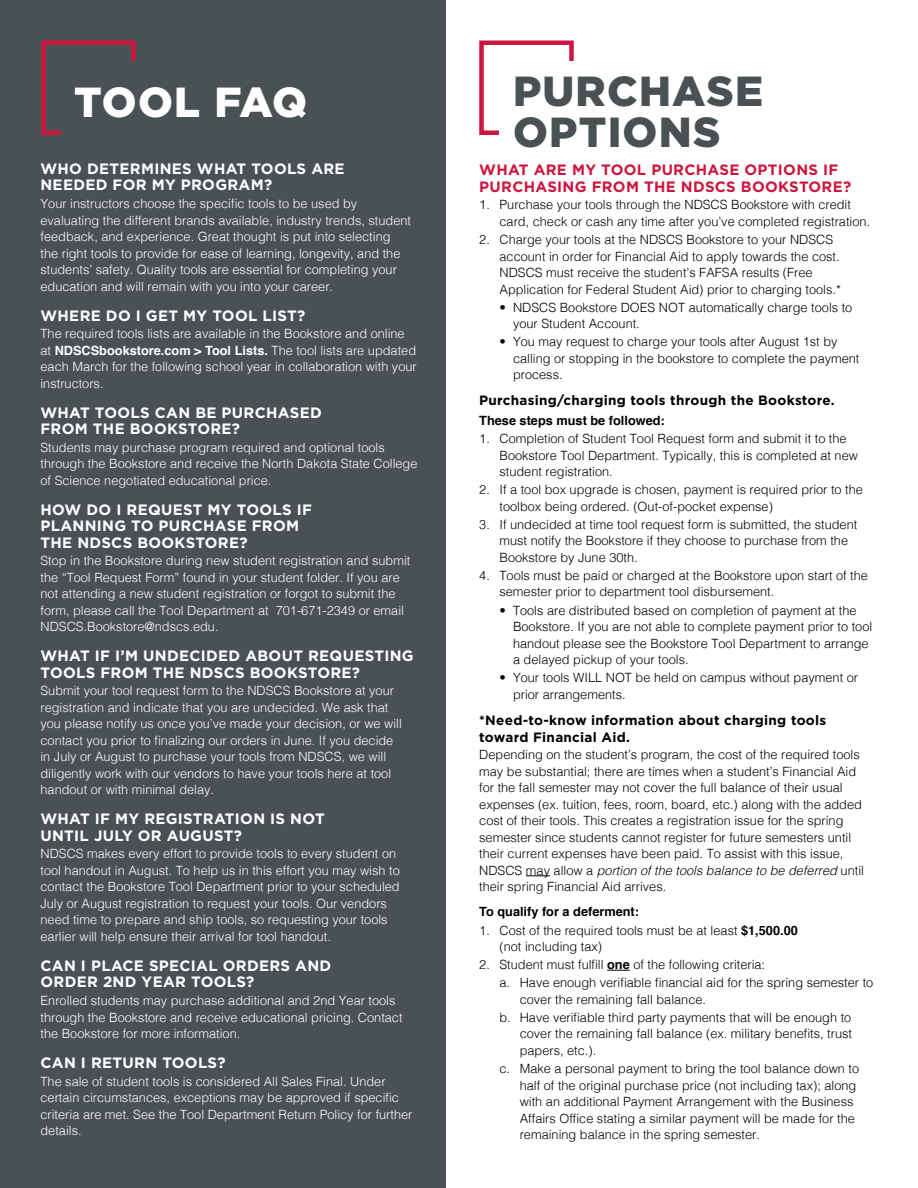
<style>
.page{position:relative;width:918px;height:1188px;background:#fff}
.page>*{position:absolute;margin:0;border:0;box-sizing:border-box;transform-origin:0 0}
.Heading_Red{font:900 42px/40.5px "Gotham";letter-spacing:.03em;color:#495154}
.Heading_Red-2{font:900 42px "Gotham";color:#fff}
.Heading_Red-3{font:700 15px/16.5px "Gotham";letter-spacing:.02em;color:#fff}
.Heading_Red-4{font:700 15px/16.5px "Gotham";letter-spacing:.02em;color:#cd163f}
.Sub_Heading{font:700 13.5px/17.2px "Gotham";letter-spacing:.02em;color:#000}
.Paragraph_Text{font:300 12.75px/16.5px "Helvetica";color:#000}
.Paragraph_Text-2{font:300 12.75px/16.5px "Helvetica";color:#fff}
.Paragraph_Text-3{font:700 12.75px "Helvetica";color:#000}
.s1{font-weight:700}
.s2{font-style:italic}
</style>
<div class="page">
<div style="left:0;top:0;width:446px;height:1188px;background:#495154"></div>
<div style="left:41px;top:40px;width:95px;height:95px;border:4px solid #cd163f"></div>
<div style="left:61px;top:61px;width:81px;height:81px;background:#495154"></div>
<svg style="left:526px;top:875px;width:24px;height:1px"></svg>
<svg style="left:607px;top:970px;width:23px;height:1px"></svg>
<div style="left:479px;top:40px;width:95px;height:95px;border:4px solid #cd163f"></div>
<div style="left:499px;top:61px;width:81px;height:81px;background:#fff"></div>
<p class="Heading_Red-2" style="left:74px;top:73px;width:234px">TOOL FAQ</p>
<p class="Heading_Red-3" style="left:40px;top:160px;width:306px">WHO DETERMINES WHAT TOOLS ARE<br>NEEDED FOR MY PROGRAM?</p>
<p class="Paragraph_Text-2" style="left:40px;top:194px;width:372px">Your instructors choose the specific tools to be used by evaluating the different brands available, industry trends, student feedback, and experience. Great thought is put into selecting the right tools to provide for ease of learning, longevity, and the students’ safety. Quality tools are essential for completing your education and will remain with you into your career.</p>
<p class="Heading_Red-3" style="left:40px;top:307px;width:266px">WHERE DO I GET MY TOOL LIST?</p>
<p class="Paragraph_Text-2" style="left:40px;top:324px;width:378px">The required tools lists are available in the Bookstore and online at <span class="s1">NDSCSbookstore.com &gt; Tool Lists.</span> The tool lists are updated each March for the following school year in collaboration with your instructors.</p>
<p class="Heading_Red-3" style="left:40px;top:404px;width:283px">WHAT TOOLS CAN BE PURCHASED<br>FROM THE BOOKSTORE?</p>
<p class="Paragraph_Text-2" style="left:40px;top:438px;width:379px">Students may purchase program required and optional tools through the Bookstore and receive the North Dakota State College of Science negotiated educational price.</p>
<p class="Heading_Red-3" style="left:40px;top:501px;width:273px">HOW DO I REQUEST MY TOOLS IF<br>PLANNING TO PURCHASE FROM<br>THE NDSCS BOOKSTORE?</p>
<p class="Paragraph_Text-2" style="left:40px;top:552px;width:371px">Stop in the Bookstore during new student registration and submit the “Tool Request Form” found in your student folder. If you are not attending a new student registration or forgot to submit the form, please call the Tool Department at 701-671-2349 or email NDSCS.Bookstore@ndscs.edu.</p>
<p class="Heading_Red-3" style="left:40px;top:648px;width:375px">WHAT IF I’M UNDECIDED ABOUT REQUESTING<br>TOOLS FROM THE NDSCS BOOKSTORE?</p>
<p class="Paragraph_Text-2" style="left:40px;top:682px;width:363px">Submit your tool request form to the NDSCS Bookstore at your registration and indicate that you are undecided. We ask that you please notify us once you’ve made your decision, or we will contact you prior to finalizing our orders in June. If you decide in July or August to purchase your tools from NDSCS, we will diligently work with our vendors to have your tools here at tool handout or with minimal delay.</p>
<p class="Heading_Red-3" style="left:40px;top:811px;width:286px">WHAT IF MY REGISTRATION IS NOT<br>UNTIL JULY OR AUGUST?</p>
<p class="Paragraph_Text-2" style="left:40px;top:845px;width:361px">NDSCS makes every effort to provide tools to every student on tool handout in August. To help us in this effort you may wish to contact the Bookstore Tool Department prior to your scheduled July or August registration to request your tools. Our vendors need time to prepare and ship tools, so requesting your tools earlier will help ensure their arrival for tool handout.</p>
<p class="Heading_Red-3" style="left:40px;top:957px;width:292px">CAN I PLACE SPECIAL ORDERS AND<br>ORDER 2ND YEAR TOOLS?</p>
<p class="Paragraph_Text-2" style="left:40px;top:991px;width:364px">Enrolled students may purchase additional and 2nd Year tools through the Bookstore and receive educational pricing. Contact the Bookstore for more information.</p>
<p class="Heading_Red-3" style="left:40px;top:1054px;width:187px">CAN I RETURN TOOLS?</p>
<p class="Paragraph_Text-2" style="left:40px;top:1072px;width:374px">The sale of student tools is considered All Sales Final. Under certain circumstances, exceptions may be approved if specific criteria are met. See the Tool Department Return Policy for further details.</p>
<p class="Heading_Red" style="left:513px;top:71px;width:252px">PURCHASE<br>OPTIONS</p>
<p class="Heading_Red-4" style="left:479px;top:162px;width:374px">WHAT ARE MY TOOL PURCHASE OPTIONS IF<br>PURCHASING FROM THE NDSCS BOOKSTORE?</p>
<p class="Paragraph_Text" style="left:500px;top:196px;width:372px;text-indent:-20px">1. Purchase your tools through the NDSCS Bookstore with credit card, check or cash any time after you’ve completed registration.</p>
<p class="Paragraph_Text" style="left:500px;top:230px;width:343px;text-indent:-20px">2. Charge your tools at the NDSCS Bookstore to your NDSCS account in order for Financial Aid to apply towards the cost.<br>NDSCS must receive the student’s FAFSA results (Free Application for Federal Student Aid) prior to charging tools.*</p>
<p class="Paragraph_Text" style="left:513px;top:298px;width:341px;text-indent:-14px">• NDSCS Bookstore DOES NOT automatically charge tools to your Student Account.</p>
<p class="Paragraph_Text" style="left:513px;top:333px;width:348px;text-indent:-14px">• You may request to charge your tools after August 1st by calling or stopping in the bookstore to complete the payment process.</p>
<p class="Sub_Heading" style="left:479px;top:392px;width:357px">Purchasing/charging tools through the Bookstore.</p>
<p class="Paragraph_Text-3" style="left:479px;top:412px;width:187px">These steps must be followed:</p>
<p class="Paragraph_Text" style="left:500px;top:429px;width:360px;text-indent:-20px">1. Completion of Student Tool Request form and submit it to the<br>Bookstore Tool Department. Typically, this is completed at new student registration.</p>
<p class="Paragraph_Text" style="left:500px;top:480px;width:365px;text-indent:-20px">2. If a tool box upgrade is chosen, payment is required prior to the toolbox being ordered. (Out-of-pocket expense)</p>
<p class="Paragraph_Text" style="left:500px;top:515px;width:359px;text-indent:-20px">3. If undecided at time tool request form is submitted, the student must notify the Bookstore if they choose to purchase from the<br>Bookstore by June 30th.</p>
<p class="Paragraph_Text" style="left:500px;top:566px;width:370px;text-indent:-20px">4. Tools must be paid or charged at the Bookstore upon start of the semester prior to department tool disbursement.</p>
<p class="Paragraph_Text" style="left:513px;top:601px;width:361px;text-indent:-14px">• Tools are distributed based on completion of payment at the Bookstore. If you are not able to complete payment prior to tool handout please see the Bookstore Tool Department to arrange a delayed pickup of your tools.</p>
<p class="Paragraph_Text" style="left:513px;top:668px;width:347px;text-indent:-14px">• Your tools WILL NOT be held on campus without payment or prior arrangements.</p>
<p class="Sub_Heading" style="left:479px;top:711px;width:349px">*Need-to-know information about charging tools toward Financial Aid.</p>
<p class="Paragraph_Text" style="left:479px;top:746px;width:386px">Depending on the student’s program, the cost of the required tools may be substantial; there are times when a student’s Financial Aid for the fall semester may not cover the full balance of their usual expenses (ex. tuition, fees, room, board, etc.) along with the added cost of their tools. This creates a registration issue for the spring semester since students cannot register for future semesters until their current expenses have been paid. To assist with this issue, NDSCS may allow a <span class="s2">portion of the tools balance to be deferred</span> until their spring Financial Aid arrives.</p>
<p class="Paragraph_Text-3" style="left:479px;top:903px;width:161px">To qualify for a deferment:</p>
<p class="Paragraph_Text" style="left:500px;top:921px;width:300px;text-indent:-20px">1. Cost of the required tools must be at least <span class="s1">$1,500.00 </span>(not including tax)</p>
<p class="Paragraph_Text" style="left:479px;top:956px;width:287px">2. Student must fulfill <span class="s1">one</span> of the following criteria:</p>
<p class="Paragraph_Text" style="left:520px;top:974px;width:355px;text-indent:-20px">a. Have enough verifiable financial aid for the spring semester to cover the remaining fall balance.</p>
<p class="Paragraph_Text" style="left:520px;top:1008px;width:334px;text-align:justify;text-indent:-20px">b. Have verifiable third party payments that will be enough to cover the remaining fall balance (ex. military benefits, trust papers, etc.).</p>
<p class="Paragraph_Text" style="left:520px;top:1059px;width:341px;text-indent:-20px">c. Make a personal payment to bring the tool balance down to half of the original purchase price (not including tax); along with an additional Payment Arrangement with the Business Affairs Office stating a similar payment will be made for the remaining balance in the spring semester.</p>
</div>
